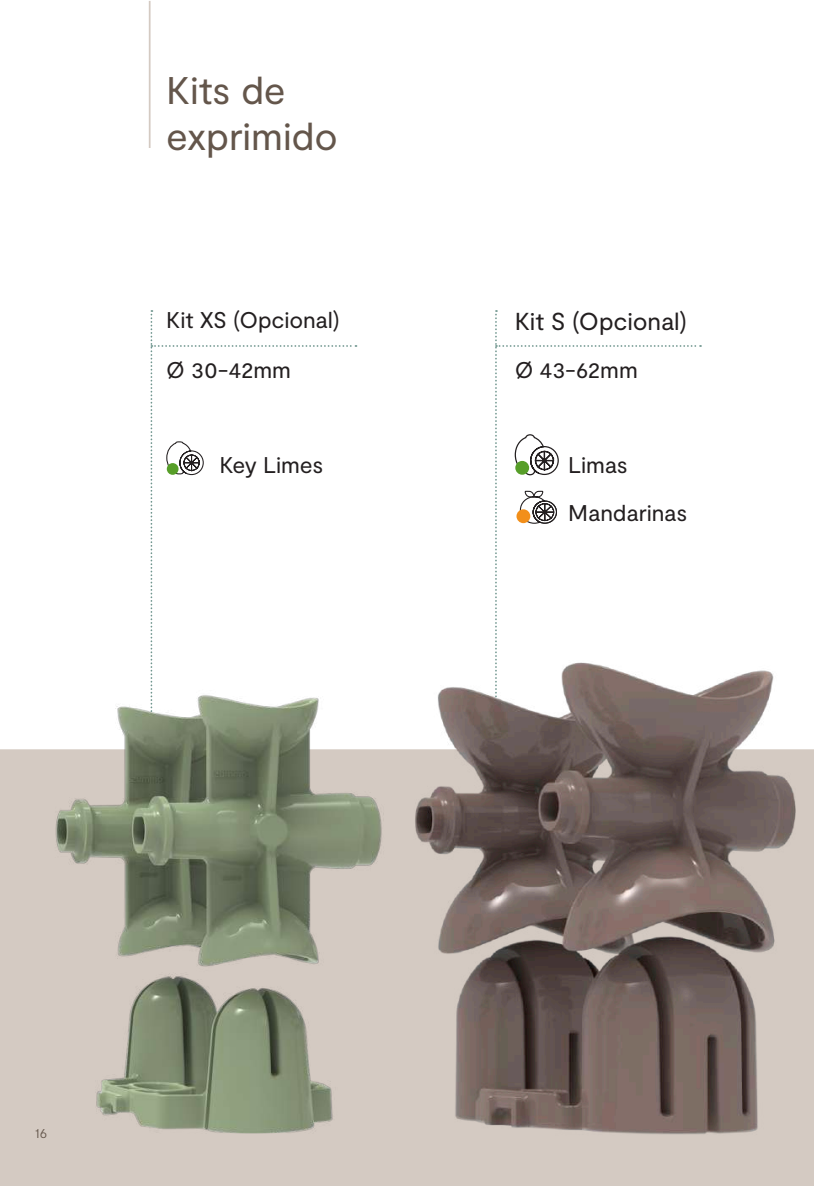
<style>
.page{position:relative;width:814px;height:1186px;background:#fff}
.page>*{position:absolute;margin:0;border:0;box-sizing:border-box;transform-origin:0 0}
.t1{font:38.5px/46.2px "Moderat";letter-spacing:-.005em;color:#64564b}
.t2{font:24.5px "Moderat";letter-spacing:-.005em;color:#231f20}
.t3{font:22.75px/47.9px "Moderat";letter-spacing:-.005em;color:#231f20}
.t4{font:300 14px "Moderat";color:#64564b}
</style>
<div class="page">
<hr style="left:149px;top:1px;width:1px;height:147px;background:#d4cac2">
<div style="left:0;top:749px;width:814px;height:437px;background:#d4cac2"></div>
<img style="left:50px;top:706px;width:352px;height:456px">
<img style="left:402px;top:670px;width:412px;height:473px">
<svg style="left:150px;top:310px;width:206px;height:798px"></svg>
<div style="left:167px;top:463px;width:11px;height:12px;background:#579e29;border-radius:50%"></div>
<svg style="left:495px;top:310px;width:206px;height:798px"></svg>
<h1 class="t1" style="left:166px;top:68px;width:173px">Kits de exprimido</h1>
<p class="t3" style="left:166px;top:297px;width:175px">Kit XS (Opcional)</p>
<p class="t2" style="left:514px;top:307px;width:174px">Kit S (Opcional)</p>
<p class="t3" style="left:166px;top:346px;width:126px">Ø 30-42mm</p>
<p class="t3" style="left:514px;top:346px;width:125px">Ø 43-62mm</p>
<p class="t3" style="left:220px;top:441px;width:105px">Key Limes</p>
<p class="t3" style="left:568px;top:441px;width:121px">Limas<br>Mandarinas</p>
<p class="t4" style="left:35px;top:1125px;width:14px">16</p>
</div>
